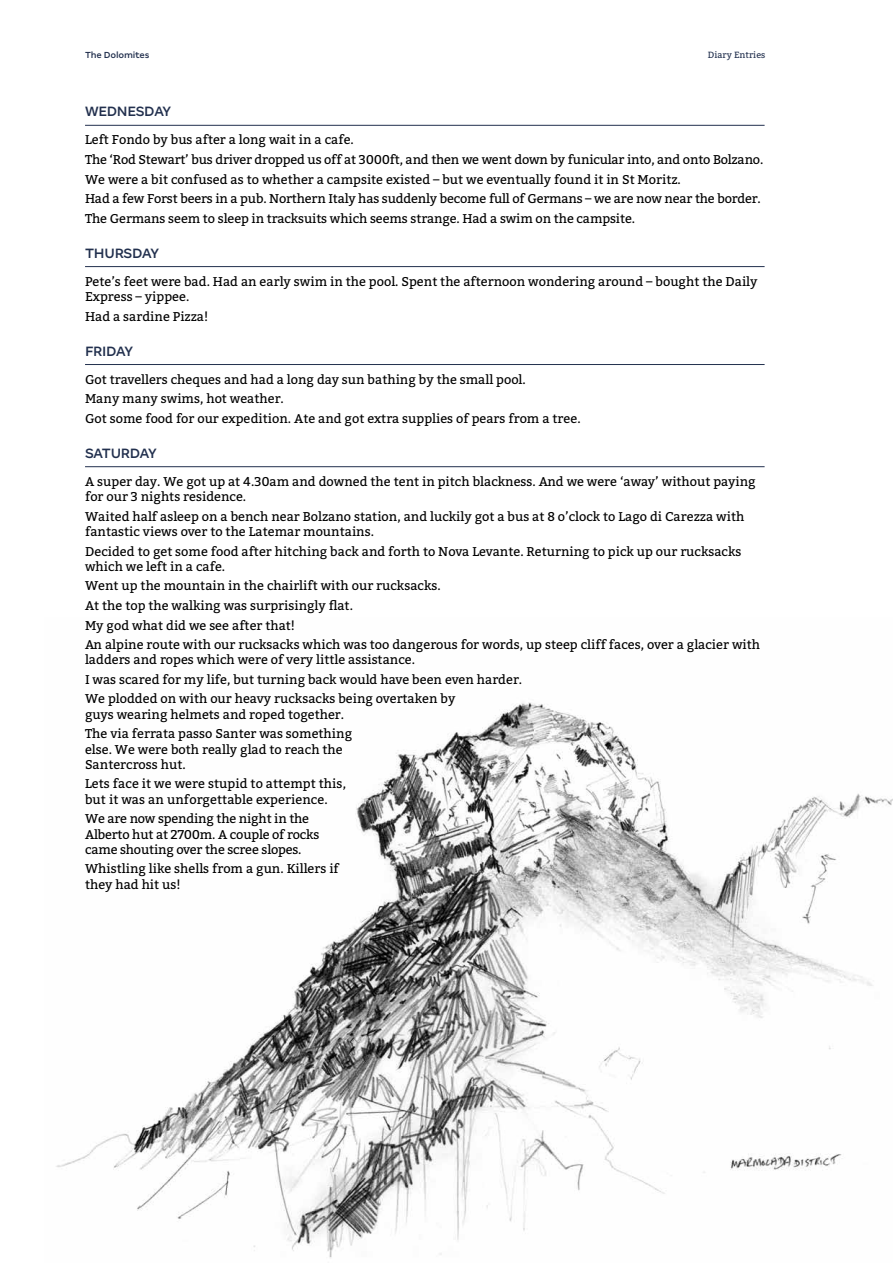
<style>
.page{position:relative;width:893px;height:1263px;background:#fff}
.page>*{position:absolute;margin:0;border:0;box-sizing:border-box;transform-origin:0 0}
.t1{font:500 15px "Margem";letter-spacing:-.015em;color:#22304e}
.t2{font:12.75px/19.5px "Bitter";color:#000}
.t3{font:500 9.75px "Margem";letter-spacing:-.015em;color:#22304e}
.t4{font:9px "Bitter";color:#22304e}
</style>
<div class="page">
<img style="left:56px;top:702px;width:837px;height:556px">
<hr style="left:85px;top:125px;width:680px;height:1px;background:#22304e">
<hr style="left:85px;top:266px;width:680px;height:1px;background:#22304e">
<hr style="left:85px;top:364px;width:680px;height:1px;background:#22304e">
<hr style="left:85px;top:466px;width:680px;height:1px;background:#22304e">
<p class="t3" style="left:85px;top:49px;width:66px">The Dolomites</p>
<p class="t4" style="left:708px;top:49px;width:59px">Diary Entries</p>
<p class="t1" style="left:85px;top:103px;width:88px">WEDNESDAY</p>
<p class="t2" style="left:85px;top:130px;width:680px">Left Fondo by bus after a long wait in a cafe.<br>The ‘Rod Stewart’ bus driver dropped us off at 3000ft, and then we went down by funicular into, and onto Bolzano.<br>We were a bit confused as to whether a campsite existed – but we eventually found it in St Moritz.<br>Had a few Forst beers in a pub. Northern Italy has suddenly become full of Germans – we are now near the border.<br>The Germans seem to sleep in tracksuits which seems strange. Had a swim on the campsite.</p>
<p class="t1" style="left:85px;top:244px;width:76px">THURSDAY</p>
<p class="t2" style="left:85px;top:274px;width:674px;line-height:15.3px">Pete’s feet were bad. Had an early swim in the pool. Spent the afternoon wondering around – bought the Daily<br>Express – yippee.</p>
<p class="t2" style="left:85px;top:306px;width:125px">Had a sardine Pizza!</p>
<p class="t1" style="left:85px;top:342px;width:50px">FRIDAY</p>
<p class="t2" style="left:85px;top:370px;width:497px">Got travellers cheques and had a long day sun bathing by the small pool.<br>Many many swims, hot weather.<br>Got some food for our expedition. Ate and got extra supplies of pears from a tree.</p>
<p class="t1" style="left:85px;top:444px;width:73px">SATURDAY</p>
<p class="t2" style="left:85px;top:474px;width:672px;line-height:15.3px">A super day. We got up at 4.30am and downed the tent in pitch blackness. And we were ‘away’ without paying for our 3 nights residence.</p>
<p class="t2" style="left:85px;top:509px;width:661px;line-height:15.3px">Waited half asleep on a bench near Bolzano station, and luckily got a bus at 8 o’clock to Lago di Carezza with fantastic views over to the Latemar mountains.</p>
<p class="t2" style="left:85px;top:544px;width:658px;line-height:15.3px">Decided to get some food after hitching back and forth to Nova Levante. Returning to pick up our rucksacks which we left in a cafe.</p>
<p class="t2" style="left:85px;top:576px;width:677px">Went up the mountain in the chairlift with our rucksacks.<br>At the top the walking was surprisingly flat.<br>My god what did we see after that!<br>An alpine route with our rucksacks which was too dangerous for words, up steep cliff faces, over a glacier with</p>
<p class="t2" style="left:85px;top:650px;width:439px">ladders and ropes which were of very little assistance.<br>I was scared for my life, but turning back would have been even harder.<br>We plodded on with our heavy rucksacks being overtaken by</p>
<p class="t2" style="left:85px;top:705px;width:269px">guys wearing helmets and roped together.<br>The via ferrata passo Santer was something</p>
<p class="t2" style="left:85px;top:742px;width:259px;line-height:15.3px">else. We were both really glad to reach the<br>Santercross hut.</p>
<p class="t2" style="left:85px;top:776px;width:262px;line-height:15.3px">Lets face it we were stupid to attempt this, but it was an unforgettable experience.</p>
<p class="t2" style="left:85px;top:811px;width:236px;line-height:15.3px">We are now spending the night in the<br>Alberto hut at 2700m. A couple of rocks came shouting over the scree slopes.</p>
<p class="t2" style="left:85px;top:861px;width:255px;line-height:15.3px">Whistling like shells from a gun. Killers if they had hit us!</p>
</div>
